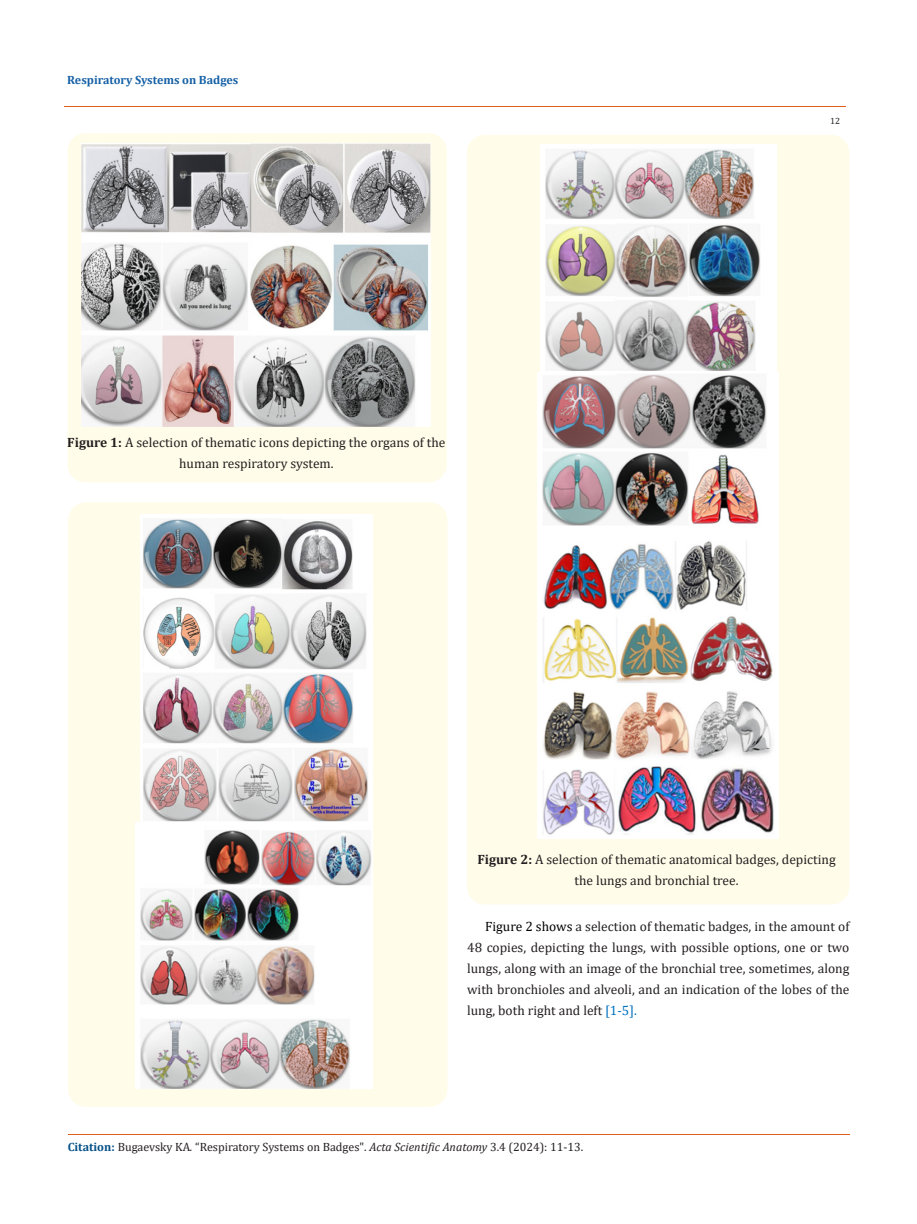
<style>
.page{position:relative;width:917px;height:1224px;background:#fff}
.page>*{position:absolute;margin:0;border:0;box-sizing:border-box;transform-origin:0 0}
.t1{font:13.5px/21px "Cambria";color:#231f20;text-align:center}
.t2{font:12px "Cambria";color:#231f20}
.t3{font:700 12px "Cambria";color:#1560a6}
.t4{font:9px "Cambria";color:#231f20}
.s1{font-weight:700}
.s2{color:#000}
.s3{color:#0070c0}
.s4{font-weight:700;color:#035089}
.s5{font-style:italic}
</style>
<div class="page">
<hr style="left:64px;top:106px;width:782px;height:1px;background:#e05d1a">
<div style="left:67px;top:133px;width:380px;height:349px;background:#fffde9;border-radius:18px"></div>
<img style="left:81px;top:144px;width:349px;height:283px">
<div style="left:68px;top:502px;width:379px;height:605px;background:#fffde9;border-radius:18px"></div>
<img style="left:141px;top:515px;width:231px;height:308px">
<img style="left:136px;top:823px;width:236px;height:265px">
<div style="left:467px;top:135px;width:382px;height:769px;background:#fffde9;border-radius:18px"></div>
<img style="left:540px;top:144px;width:236px;height:227px">
<img style="left:537px;top:372px;width:241px;height:467px">
<hr style="left:68px;top:1135px;width:781px;height:1px;background:#e05d1a">
<p class="t3" style="left:67px;top:72px;width:173px">Respiratory Systems on Badges</p>
<p class="t1" style="left:67px;top:432px;width:380px"><span class="s1">Figure 1:</span> A selection of thematic icons depicting the organs of the human respiratory system.</p>
<p class="t4" style="left:830px;top:116px;width:11px">12</p>
<p class="t1" style="left:477px;top:849px;width:360px"><span class="s1">Figure 2:</span> A selection of thematic anatomical badges, depicting the lungs and bronchial tree.</p>
<p class="t1" style="left:467px;top:916px;width:384px;text-align:justify;text-indent:18px"><span class="s2">Figure 2 shows</span> a selection of thematic badges, in the amount of 48 copies, depicting the lungs, with possible options, one or two lungs, along with an image of the bronchial tree, sometimes, along with bronchioles and alveoli, and an indication of the lobes of the lung, both right and left <span class="s3">[1-5].</span></p>
<p class="t2" style="left:68px;top:1140px;width:517px"><span class="s4">Citation:</span> Bugaevsky KA<span class="s5">.</span> “Respiratory Systems on Badges". <span class="s5">Acta Scientific Anatomy</span> 3.4 (2024): 11-13.</p>
</div>
